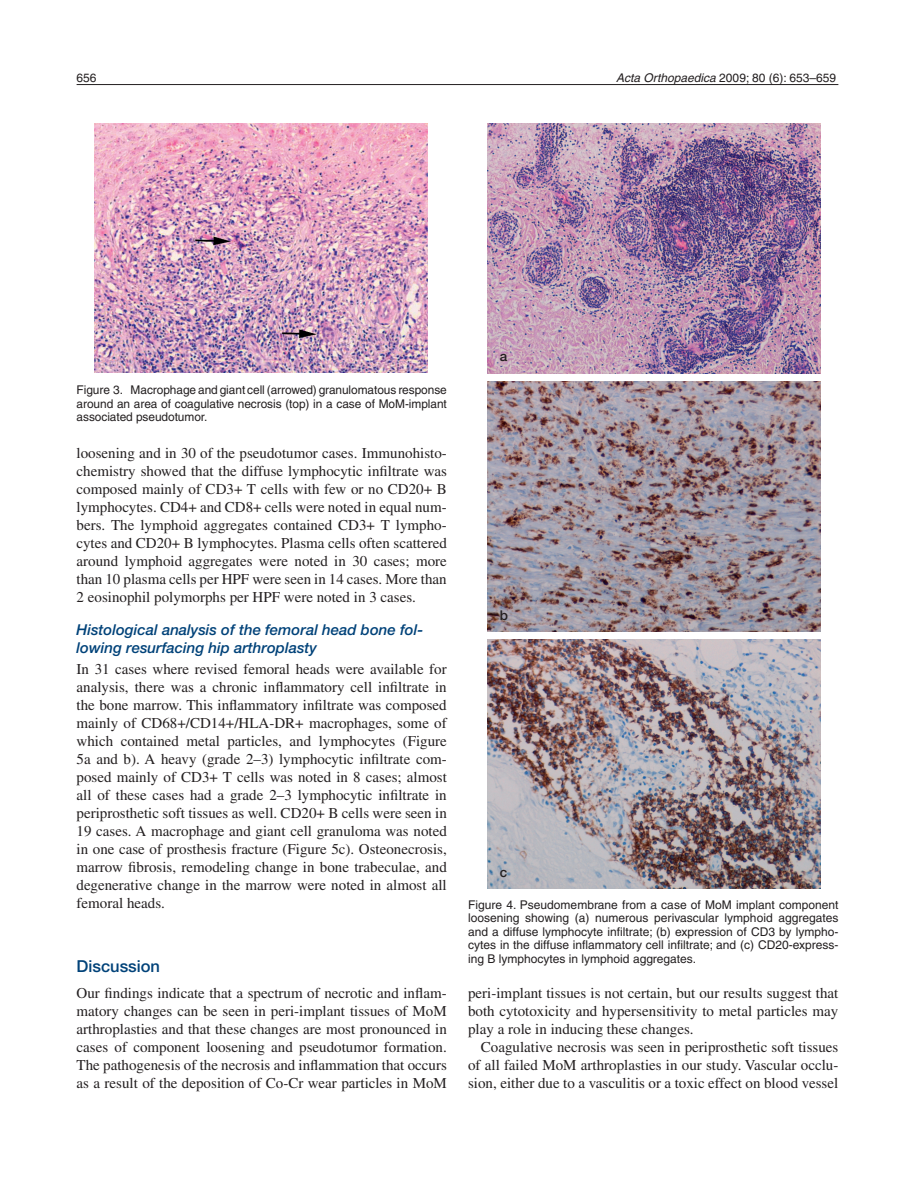
<style>
.page{position:relative;width:915px;height:1191px;background:#fff}
.page>*{position:absolute;margin:0;border:0;box-sizing:border-box;transform-origin:0 0}
._2-Rubrik{font:500 16.5px "Helvetica Neue";color:#004279}
._4-Brödstart{font:15px/18px "Times";color:#231f20;text-align:justify}
._5-Brödtext{font:15px/18px "Times";color:#231f20;text-align:justify}
._3-Underrubrik{font:italic 500 15px/18px "Helvetica Neue";color:#004279}
._9-Tabellhuvud{font:500 13.5px "Helvetica Neue";color:#231f20}
._6-Figurtext{font:12px/13.5px "Helvetica";color:#231f20;text-align:justify}
.s1{font-style:italic}
</style>
<div class="page">
<hr style="left:77px;top:84px;width:761px;height:1px;background:#231f20">
<img style="left:95px;top:124px;width:332px;height:248px">
<img style="left:487px;top:124px;width:333px;height:250px">
<img style="left:487px;top:382px;width:333px;height:249px">
<img style="left:487px;top:639px;width:333px;height:250px">
<p class="_6-Figurtext" style="left:77px;top:71px;width:22px">656</p>
<p class="_6-Figurtext" style="left:615px;top:71px;width:222px"><span class="s1">Acta Orthopaedica</span> 2009; 80 (6): 653–659</p>
<p class="_6-Figurtext" style="left:77px;top:383px;width:371px">Figure 3. Macrophage and giant cell (arrowed) granulomatous response around an area of coagulative necrosis (top) in a case of MoM-implant associated pseudotumor.</p>
<p class="_9-Tabellhuvud" style="left:500px;top:348px;width:9px">a</p>
<p class="_5-Brödtext" style="left:77px;top:443px;width:371px">loosening and in 30 of the pseudotumor cases. Immunohisto&shy;chemistry showed that the diffuse lymphocytic infiltrate was composed mainly of CD3+ T cells with few or no CD20+ B lymphocytes. CD4+ and CD8+ cells were noted in equal num&shy;bers. The lymphoid aggregates contained CD3+ T lympho&shy;cytes and CD20+ B lymphocytes. Plasma cells often scattered around lymphoid aggregates were noted in 30 cases; more than 10 plasma cells per HPF were seen in 14 cases. More than 2 eosinophil polymorphs per HPF were noted in 3 cases.</p>
<p class="_3-Underrubrik" style="left:77px;top:620px;width:348px">Histological analysis of the femoral head bone fol&shy;lowing resurfacing hip arthroplasty</p>
<p class="_4-Brödstart" style="left:77px;top:659px;width:371px">In 31 cases where revised femoral heads were available for analysis, there was a chronic inflammatory cell infiltrate in the bone marrow. This inflammatory infiltrate was composed mainly of CD68+/CD14+/HLA-DR+ macrophages, some of which contained metal particles, and lymphocytes (Figure 5a and b). A heavy (grade 2–3) lymphocytic infiltrate com&shy;posed mainly of CD3+ T cells was noted in 8 cases; almost all of these cases had a grade 2–3 lymphocytic infiltrate in periprosthetic soft tissues as well. CD20+ B cells were seen in 19 cases. A macrophage and giant cell granuloma was noted in one case of prosthesis fracture (Figure 5c). Osteonecrosis, marrow fibrosis, remodeling change in bone trabeculae, and degenerative change in the marrow were noted in almost all femoral heads.</p>
<p class="_9-Tabellhuvud" style="left:499px;top:607px;width:10px">b</p>
<p class="_9-Tabellhuvud" style="left:500px;top:863px;width:9px">c</p>
<p class="_6-Figurtext" style="left:468px;top:898px;width:371px">Figure 4. Pseudomembrane from a case of MoM implant component loosening showing (a) numerous perivascular lymphoid aggregates and a diffuse lymphocyte infiltrate; (b) expression of CD3 by lympho&shy;cytes in the diffuse inflammatory cell infiltrate; and (c) CD20-express&shy;ing B lymphocytes in lymphoid aggregates.</p>
<p class="_2-Rubrik" style="left:77px;top:956px;width:85px">Discussion</p>
<p class="_4-Brödstart" style="left:77px;top:983px;width:371px">Our findings indicate that a spectrum of necrotic and inflam&shy;matory changes can be seen in peri-implant tissues of MoM arthroplasties and that these changes are most pronounced in cases of component loosening and pseudotumor formation.<br>The pathogenesis of the necrosis and inflammation that occurs as a result of the deposition of Co-Cr wear particles in MoM</p>
<p class="_4-Brödstart" style="left:468px;top:983px;width:371px">peri-implant tissues is not certain, but our results suggest that both cytotoxicity and hypersensitivity to metal particles may play a role in inducing these changes.</p>
<p class="_5-Brödtext" style="left:468px;top:1037px;width:371px;text-indent:13px">Coagulative necrosis was seen in periprosthetic soft tissues of all failed MoM arthroplasties in our study. Vascular occlu&shy;sion, either due to a vasculitis or a toxic effect on blood vessel</p>
</div>
